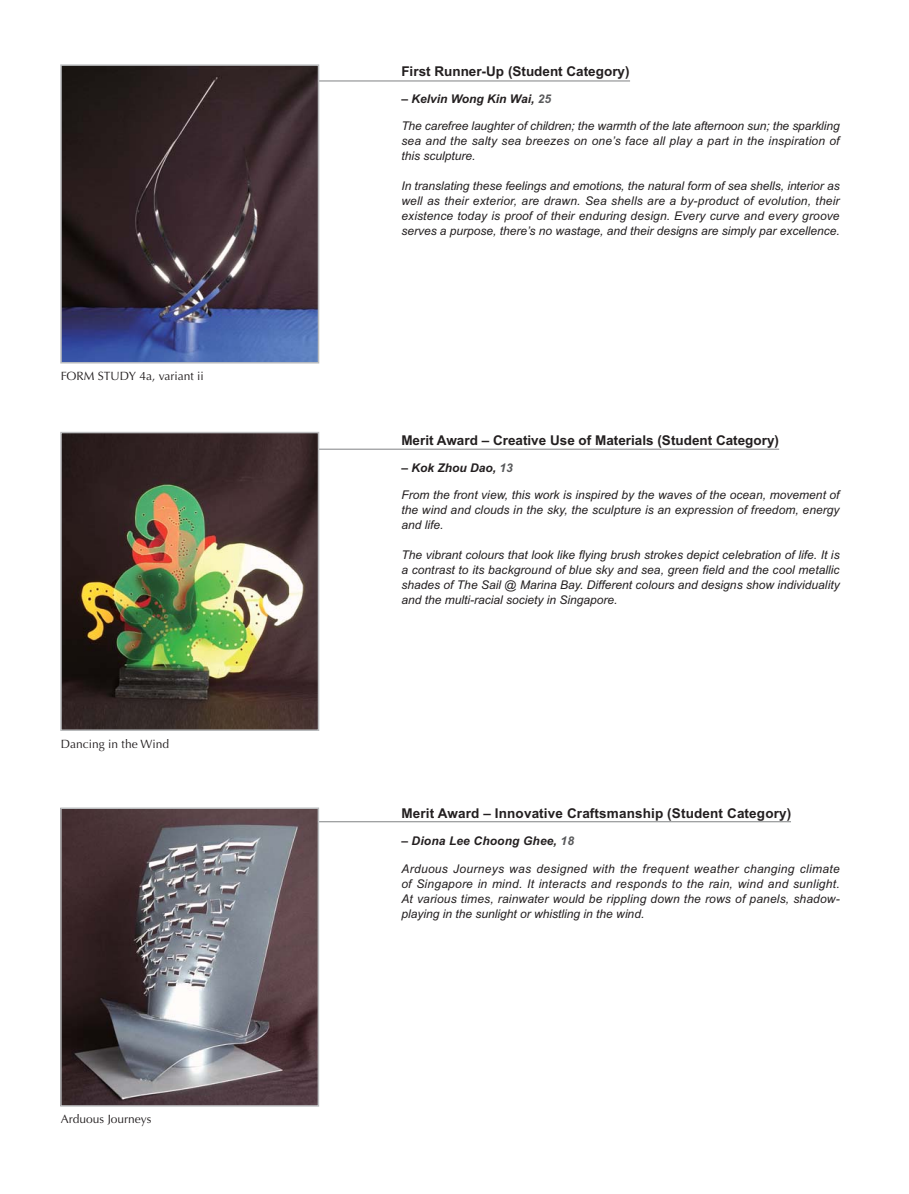
<style>
.page{position:relative;width:909px;height:1194px;background:#fff}
.page>*{position:absolute;margin:0;border:0;box-sizing:border-box;transform-origin:0 0}
.t1{font:13.5px "Arial Bold MS";color:#231f20}
.t2{font:12px/15px "Arial Italic MS";color:#231f20;text-align:justify}
.t3{font:12px "Arial Bold Italic MS";color:#231f20}
.t4{font:12px "Optima";color:#231f20}
.s1{color:#58595b}
</style>
<div class="page">
<hr style="left:307px;top:81px;width:322px;height:1px;background:#808284">
<hr style="left:311px;top:449px;width:467px;height:1px;background:#808284">
<hr style="left:312px;top:821px;width:478px;height:1px;background:#808284">
<img style="left:63px;top:435px;width:253px;height:292px">
<div style="left:60px;top:432px;width:259px;height:298px;border:2px solid #bbbdbf"></div>
<img style="left:63px;top:67px;width:253px;height:293px">
<div style="left:60px;top:64px;width:259px;height:299px;border:2px solid #bbbdbf"></div>
<img style="left:63px;top:810px;width:253px;height:293px">
<div style="left:60px;top:807px;width:259px;height:299px;border:2px solid #bbbdbf"></div>
<p class="t4" style="left:61px;top:371px;width:144px">FORM STUDY 4a, variant ii</p>
<p class="t4" style="left:61px;top:738px;width:110px">Dancing in the Wind</p>
<p class="t4" style="left:61px;top:1114px;width:92px">Arduous Journeys</p>
<p class="t1" style="left:401px;top:67px;width:230px">First Runner-Up (Student Category)</p>
<p class="t3" style="left:401px;top:94px;width:151px">– Kelvin Wong Kin Wai, <span class="s1">25</span></p>
<p class="t2" style="left:401px;top:120px;width:439px">The carefree laughter of children; the warmth of the late afternoon sun; the sparkling sea and the salty sea breezes on one’s face all play a part in the inspiration of this sculpture.</p>
<p class="t2" style="left:401px;top:180px;width:439px">In translating these feelings and emotions, the natural form of sea shells, interior as well as their exterior, are drawn. Sea shells are a by-product of evolution, their existence today is proof of their enduring design. Every curve and every groove serves a purpose, there’s no wastage, and their designs are simply par excellence.</p>
<p class="t1" style="left:401px;top:435px;width:379px">Merit Award – Creative Use of Materials (Student Category)</p>
<p class="t3" style="left:401px;top:463px;width:113px">– Kok Zhou Dao, <span class="s1">13</span></p>
<p class="t2" style="left:401px;top:488px;width:439px">From the front view, this work is inspired by the waves of the ocean, movement of the wind and clouds in the sky, the sculpture is an expression of freedom, energy and life.</p>
<p class="t2" style="left:401px;top:548px;width:439px">The vibrant colours that look like flying brush strokes depict celebration of life. It is a contrast to its background of blue sky and sea, green field and the cool metallic shades of The Sail @ Marina Bay. Different colours and designs show individuality and the multi-racial society in Singapore.</p>
<p class="t1" style="left:401px;top:808px;width:391px">Merit Award – Innovative Craftsmanship (Student Category)</p>
<p class="t3" style="left:401px;top:836px;width:174px">– Diona Lee Choong Ghee, <span class="s1">18</span></p>
<p class="t2" style="left:401px;top:862px;width:439px">Arduous Journeys was designed with the frequent weather changing climate of Singapore in mind. It interacts and responds to the rain, wind and sunlight.<br>At various times, rainwater would be rippling down the rows of panels, shadow&shy;playing in the sunlight or whistling in the wind.</p>
</div>
